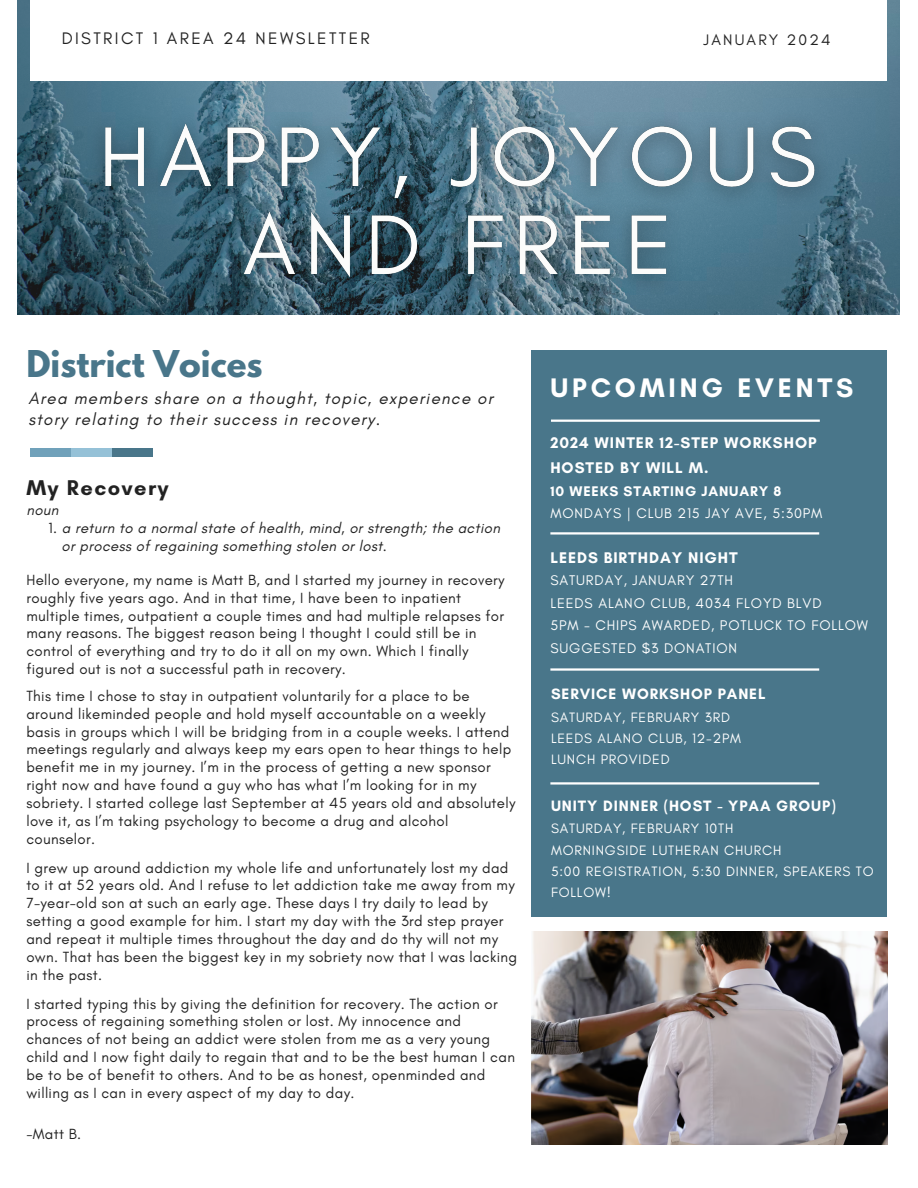
<style>
.page{position:relative;width:918px;height:1188px;background:#fff}
.page>*{position:absolute;margin:0;border:0;box-sizing:border-box;transform-origin:0 0}
.t1{font:700 32.7px "League Spartan";color:#49768a}
.t2{font:700 27.3px "Glacial Indifference";letter-spacing:.14em;color:#fff}
.t3{font:700 21.75px "Glacial Indifference";letter-spacing:.07em;color:#222}
.t4{font:italic 16.95px/21.3px "Glacial Indifference";letter-spacing:.07em;color:#222}
.t5{font:16.95px "Glacial Indifference";letter-spacing:.14em;color:#222}
.t6{font:700 15.75px "Glacial Indifference";letter-spacing:.06em;color:#fff}
.t7{font:15.45px "Glacial Indifference";letter-spacing:.14em;color:#222}
.t8{font:700 15.3px "Glacial Indifference";letter-spacing:.06em;color:#fff}
.t9{font:15px/17.9px "Glacial Indifference";letter-spacing:.025em;color:#222}
.t10{font:italic 15px "Glacial Indifference";letter-spacing:.025em;color:#222}
.t11{font:14.25px "Glacial Indifference";letter-spacing:.06em;color:#fff}
.t12{font:700 14.25px "Glacial Indifference";letter-spacing:.06em;color:#fff}
.t13{font:13.8px/21.3px "Glacial Indifference";letter-spacing:.06em;color:#fff}
.s1{font-style:normal}
</style>
<div class="page">
<div style="left:532px;top:350px;width:355px;height:567px;background:#49768a"></div>
<img style="left:18px;top:0;width:882px;height:314px">
<hr style="left:551px;top:420px;width:269px;height:2px;background:#fff">
<div style="left:31px;top:0;width:856px;height:81px;background:#fff"></div>
<hr style="left:550px;top:532px;width:269px;height:3px;background:#fff">
<hr style="left:550px;top:668px;width:269px;height:3px;background:#fff">
<div style="left:30px;top:448px;width:41px;height:8px;background:#70a1ba"></div>
<div style="left:72px;top:448px;width:40px;height:8px;background:#95c1d7"></div>
<div style="left:113px;top:448px;width:40px;height:8px;background:#49768a"></div>
<img style="left:532px;top:931px;width:355px;height:214px">
<img style="left:77px;top:98px;width:766px;height:211px">
<hr style="left:550px;top:782px;width:269px;height:3px;background:#fff">
<p class="t5" style="left:62px;top:28px;width:310px">DISTRICT 1 AREA 24 NEWSLETTER</p>
<p class="t7" style="left:704px;top:30px;width:128px">JANUARY 2024</p>
<p class="t1" style="left:26px;top:348px;width:238px">District Voices</p>
<p class="t4" style="left:28px;top:387px;width:466px">Area members share on a thought, topic, experience or story relating to their success in recovery.</p>
<p class="t3" style="left:26px;top:475px;width:144px">My Recovery</p>
<p class="t10" style="left:26px;top:501px;width:34px">noun</p>
<p class="t10" style="left:48px;top:519px;width:453px"><span class="s1">1.</span> a return to a normal state of health, mind, or strength; the action</p>
<p class="t10" style="left:62px;top:536px;width:327px">or process of regaining something stolen or lost.</p>
<p class="t9" style="left:26px;top:571px;width:480px">Hello everyone, my name is Matt B, and I started my journey in recovery roughly five years ago. And in that time, I have been to inpatient multiple times, outpatient a couple times and had multiple relapses for many reasons. The biggest reason being I thought I could still be in control of everything and try to do it all on my own. Which I finally figured out is not a successful path in recovery.</p>
<p class="t9" style="left:26px;top:687px;width:491px">This time I chose to stay in outpatient voluntarily for a place to be around likeminded people and hold myself accountable on a weekly basis in groups which I will be bridging from in a couple weeks. I attend meetings regularly and always keep my ears open to hear things to help benefit me in my journey. I’m in the process of getting a new sponsor right now and have found a guy who has what I’m looking for in my sobriety. I started college last September at 45 years old and absolutely love it, as I’m taking psychology to become a drug and alcohol counselor.</p>
<p class="t9" style="left:26px;top:858px;width:492px">I grew up around addiction my whole life and unfortunately lost my dad to it at 52 years old. And I refuse to let addiction take me away from my 7-year-old son at such an early age. These days I try daily to lead by setting a good example for him. I start my day with the 3rd step prayer and repeat it multiple times throughout the day and do thy will not my own. That has been the biggest key in my sobriety now that I was lacking in the past.</p>
<p class="t9" style="left:26px;top:994px;width:490px">I started typing this by giving the definition for recovery. The action or process of regaining something stolen or lost. My innocence and chances of not being an addict were stolen from me as a very young child and I now fight daily to regain that and to be the best human I can be to be of benefit to others. And to be as honest, openminded and willing as I can in every aspect of my day to day.</p>
<p class="t9" style="left:26px;top:1125px;width:56px">-Matt B.</p>
<p class="t2" style="left:551px;top:371px;width:304px">UPCOMING EVENTS</p>
<p class="t6" style="left:550px;top:433px;width:268px">2024 WINTER 12-STEP WORKSHOP</p>
<p class="t6" style="left:550px;top:458px;width:160px">HOSTED BY WILL M.</p>
<p class="t12" style="left:550px;top:482px;width:233px">10 WEEKS STARTING JANUARY 8</p>
<p class="t11" style="left:550px;top:505px;width:273px">MONDAYS | CLUB 215 JAY AVE, 5:30PM</p>
<p class="t6" style="left:550px;top:548px;width:189px">LEEDS BIRTHDAY NIGHT</p>
<p class="t11" style="left:550px;top:572px;width:184px">SATURDAY, JANUARY 27TH</p>
<p class="t11" style="left:550px;top:594px;width:273px">LEEDS ALANO CLUB, 4034 FLOYD BLVD</p>
<p class="t11" style="left:550px;top:617px;width:319px">5PM - CHIPS AWARDED, POTLUCK TO FOLLOW</p>
<p class="t11" style="left:550px;top:639px;width:188px">SUGGESTED $3 DONATION</p>
<p class="t8" style="left:551px;top:685px;width:216px">SERVICE WORKSHOP PANEL</p>
<p class="t13" style="left:551px;top:706px;width:181px">SATURDAY, FEBRUARY 3RD</p>
<p class="t13" style="left:551px;top:727px;width:192px">LEEDS ALANO CLUB, 12-2PM</p>
<p class="t13" style="left:551px;top:749px;width:120px">LUNCH PROVIDED</p>
<p class="t8" style="left:551px;top:796px;width:286px">UNITY DINNER (HOST - YPAA GROUP)</p>
<p class="t13" style="left:551px;top:818px;width:184px">SATURDAY, FEBRUARY 10TH</p>
<p class="t13" style="left:551px;top:839px;width:232px">MORNINGSIDE LUTHERAN CHURCH</p>
<p class="t13" style="left:551px;top:860px;width:324px">5:00 REGISTRATION, 5:30 DINNER, SPEAKERS TO<br>FOLLOW!</p>
</div>
